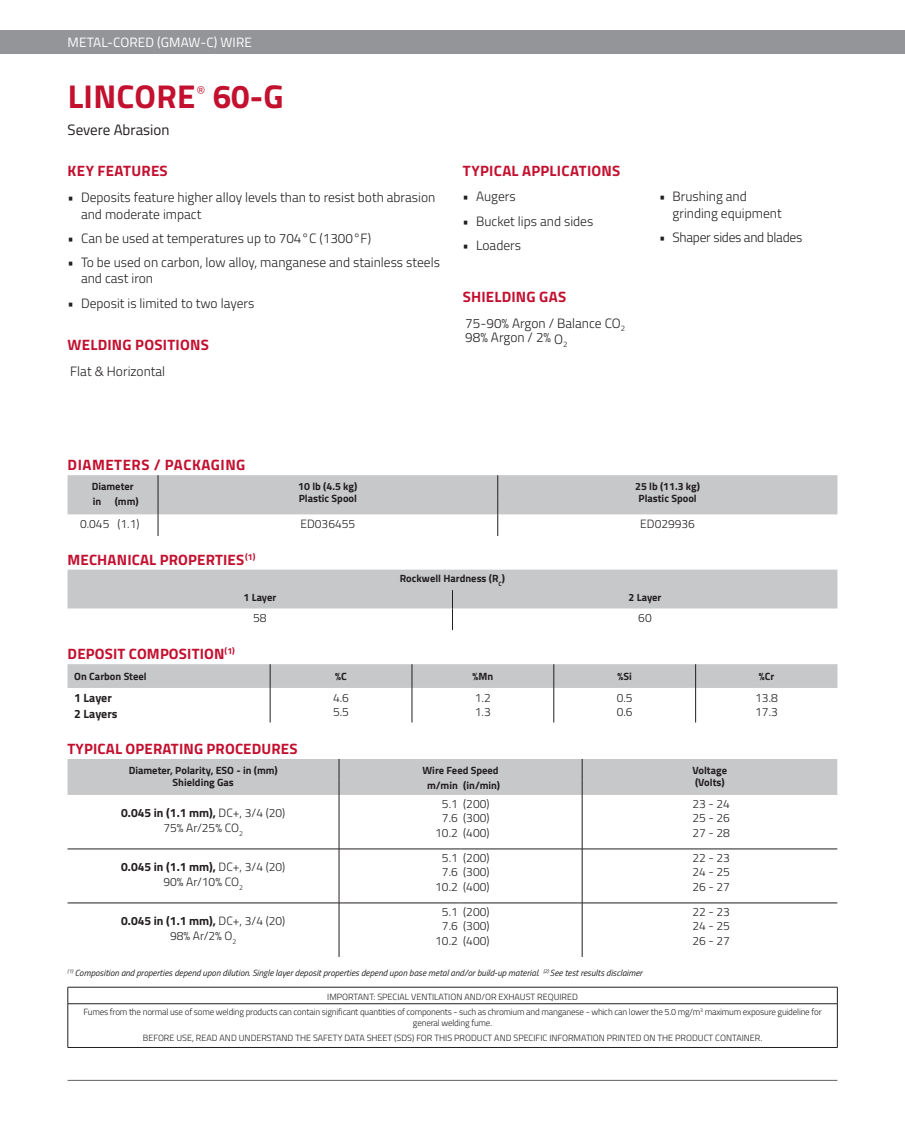
<style>
.page{position:relative;width:905px;height:1134px;background:#fff}
.page>*{position:absolute;margin:0;border:0;box-sizing:border-box;transform-origin:0 0}
.Brand_Name{font:700 33px "Titillium";letter-spacing:.01em;color:#c3102f}
.product_page_headers{font:700 15px "Titillium";letter-spacing:.01em;color:#c3102f}
.product_page_headers-2{font:700 15px "Titillium";letter-spacing:.035em;color:#c3102f}
.t1{font:15px "Titillium";color:#231f20}
.Brand_Name-2{font:300 13.95px "Titillium";color:#c3102f}
.t2{font:300 13.5px/16.2px "Titillium";color:#231f20}
.t3{font:13.5px "Titillium";letter-spacing:.01em;color:#fff}
.t4{font:300 13.5px "Titillium";letter-spacing:-.02em;color:#231f20}
.t5{font:300 12px "Titillium";color:#231f20}
.t6{font:700 12px "Titillium";color:#231f20}
.t7{font:700 10.5px "Titillium";color:#231f20}
.t8{font:300 9px/10.8px "Titillium";letter-spacing:-.02em;color:#231f20;text-align:center}
.t9{font:300 9px "Titillium";color:#231f20}
.t10{font:italic 9px "Titillium";color:#231f20}
.s1{font-weight:300}
</style>
<div class="page">
<hr style="left:68px;top:1080px;width:769px;height:1px;background:#636366">
<div style="left:0;top:30px;width:904px;height:24px;background:#939598"></div>
<svg style="left:68px;top:475px;width:769px;height:61px"></svg>
<div style="left:68px;top:664px;width:769px;height:24px;background:#c7c8ca"></div>
<hr style="left:270px;top:688px;width:1px;height:35px;background:#231f20">
<hr style="left:411px;top:688px;width:1px;height:35px;background:#231f20">
<hr style="left:553px;top:688px;width:1px;height:35px;background:#231f20">
<hr style="left:695px;top:688px;width:1px;height:35px;background:#231f20">
<svg style="left:68px;top:570px;width:769px;height:60px"></svg>
<div style="left:68px;top:759px;width:769px;height:36px;background:#c7c8ca"></div>
<hr style="left:339px;top:795px;width:1px;height:54px;background:#231f20">
<hr style="left:582px;top:795px;width:1px;height:54px;background:#231f20">
<hr style="left:68px;top:849px;width:271px;height:1px;background:#231f20">
<hr style="left:339px;top:849px;width:121px;height:1px;background:#231f20">
<hr style="left:339px;top:849px;width:1px;height:54px;background:#231f20">
<hr style="left:460px;top:849px;width:122px;height:1px;background:#231f20">
<hr style="left:582px;top:849px;width:255px;height:1px;background:#231f20">
<hr style="left:582px;top:849px;width:1px;height:54px;background:#231f20">
<hr style="left:68px;top:903px;width:271px;height:1px;background:#231f20">
<hr style="left:339px;top:903px;width:121px;height:1px;background:#231f20">
<hr style="left:339px;top:903px;width:1px;height:54px;background:#231f20">
<hr style="left:460px;top:903px;width:122px;height:1px;background:#231f20">
<hr style="left:582px;top:903px;width:255px;height:1px;background:#231f20">
<hr style="left:582px;top:903px;width:1px;height:54px;background:#231f20">
<hr style="left:68px;top:987px;width:769px;height:1px;background:#231f20">
<svg style="left:68px;top:987px;width:1px;height:16px"></svg>
<svg style="left:837px;top:987px;width:1px;height:17px"></svg>
<hr style="left:68px;top:1003px;width:769px;height:1px;background:#231f20">
<hr style="left:68px;top:1004px;width:1px;height:43px;background:#231f20">
<hr style="left:837px;top:1004px;width:1px;height:43px;background:#231f20">
<hr style="left:68px;top:1047px;width:769px;height:1px;background:#231f20">
<p class="t3" style="left:68px;top:32px;width:186px">METAL-CORED (GMAW-C) WIRE</p>
<p class="Brand_Name" style="left:68px;top:71px;width:129px">LINCORE</p>
<p class="Brand_Name-2" style="left:196px;top:81px;width:11px">®</p>
<p class="Brand_Name" style="left:213px;top:71px;width:72px">60-G</p>
<p class="t1" style="left:68px;top:119px;width:103px">Severe Abrasion</p>
<p class="product_page_headers" style="left:68px;top:159px;width:102px">KEY FEATURES</p>
<p class="t2" style="left:81px;top:189px;width:356px;text-indent:-14px">• Deposits feature higher alloy levels than to resist both abrasion and moderate impact</p>
<p class="t2" style="left:68px;top:229px;width:305px">• Can be used at temperatures up to 704°C (1300°F)</p>
<p class="t2" style="left:81px;top:254px;width:360px;text-indent:-14px">• To be used on carbon, low alloy, manganese and stainless steels and cast iron</p>
<p class="t2" style="left:68px;top:294px;width:188px">• Deposit is limited to two layers</p>
<p class="product_page_headers" style="left:68px;top:334px;width:143px">WELDING POSITIONS</p>
<p class="t2" style="left:70px;top:363px;width:96px">Flat &amp; Horizontal</p>
<p class="product_page_headers" style="left:462px;top:159px;width:159px">TYPICAL APPLICATIONS</p>
<p class="t2" style="left:462px;top:188px;width:55px">• Augers</p>
<p class="t2" style="left:462px;top:212px;width:132px">• Bucket lips and sides</p>
<p class="t2" style="left:462px;top:237px;width:60px">• Loaders</p>
<p class="product_page_headers" style="left:462px;top:285px;width:105px">SHIELDING GAS</p>
<p class="t2" style="left:465px;top:314px;width:161px">75-90% Argon / Balance CO<sub>2</sub></p>
<p class="t2" style="left:465px;top:329px;width:104px">98% Argon / 2% O<sub>2</sub></p>
<p class="t2" style="left:672px;top:188px;width:111px;text-indent:-14px">• Brushing and grinding equipment</p>
<p class="t4" style="left:659px;top:227px;width:145px">• Shaper sides and blades</p>
<p class="product_page_headers-2" style="left:68px;top:454px;width:179px">DIAMETERS / PACKAGING</p>
<p class="t7" style="left:92px;top:478px;width:44px">Diameter</p>
<p class="t7" style="left:298px;top:478px;width:61px">10 lb (4.5 kg)</p>
<p class="t7" style="left:299px;top:491px;width:60px">Plastic Spool</p>
<p class="t7" style="left:635px;top:478px;width:66px">25 lb (11.3 kg)</p>
<p class="t7" style="left:638px;top:491px;width:60px">Plastic Spool</p>
<p class="t7" style="left:93px;top:493px;width:10px">in</p>
<p class="t7" style="left:115px;top:493px;width:25px">(mm)</p>
<p class="t5" style="left:80px;top:515px;width:31px">0.045</p>
<p class="t5" style="left:117px;top:515px;width:23px">(1.1)</p>
<p class="t5" style="left:300px;top:515px;width:56px">ED036455</p>
<p class="t5" style="left:640px;top:515px;width:56px">ED029936</p>
<p class="product_page_headers" style="left:68px;top:548px;width:189px">MECHANICAL PROPERTIES<sup>(1)</sup></p>
<p class="t7" style="left:400px;top:571px;width:107px">Rockwell Hardness (R<sub>C</sub>)</p>
<p class="t7" style="left:243px;top:589px;width:34px">1 Layer</p>
<p class="t7" style="left:628px;top:589px;width:34px">2 Layer</p>
<p class="t5" style="left:253px;top:609px;width:15px">58</p>
<p class="t5" style="left:638px;top:609px;width:15px">60</p>
<p class="product_page_headers" style="left:68px;top:643px;width:169px">DEPOSIT COMPOSITION<sup>(1)</sup></p>
<p class="t7" style="left:74px;top:668px;width:74px">On Carbon Steel</p>
<p class="t7" style="left:335px;top:668px;width:13px">%C</p>
<p class="t7" style="left:472px;top:668px;width:22px">%Mn</p>
<p class="t7" style="left:617px;top:668px;width:16px">%Si</p>
<p class="t7" style="left:758px;top:668px;width:17px">%Cr</p>
<p class="t6" style="left:74px;top:688px;width:39px">1 Layer</p>
<p class="t6" style="left:74px;top:705px;width:45px">2 Layers</p>
<p class="t5" style="left:333px;top:689px;width:17px">4.6</p>
<p class="t5" style="left:333px;top:703px;width:17px">5.5</p>
<p class="t5" style="left:475px;top:689px;width:17px">1.2</p>
<p class="t5" style="left:475px;top:703px;width:17px">1.3</p>
<p class="t5" style="left:616px;top:689px;width:17px">0.5</p>
<p class="t5" style="left:616px;top:703px;width:17px">0.6</p>
<p class="t5" style="left:755px;top:689px;width:24px">13.8</p>
<p class="t5" style="left:755px;top:703px;width:24px">17.3</p>
<p class="product_page_headers" style="left:68px;top:737px;width:231px">TYPICAL OPERATING PROCEDURES</p>
<p class="t7" style="left:129px;top:762px;width:150px">Diameter, Polarity, ESO - in (mm)</p>
<p class="t7" style="left:172px;top:775px;width:63px">Shielding Gas</p>
<p class="t6" style="left:121px;top:804px;width:165px">0.045 in (1.1 mm), <span class="s1">DC+, 3/4 (20)</span></p>
<p class="t5" style="left:163px;top:819px;width:81px">75% Ar/25% CO<sub>2</sub></p>
<p class="t6" style="left:121px;top:858px;width:165px">0.045 in (1.1 mm), <span class="s1">DC+, 3/4 (20)</span></p>
<p class="t5" style="left:163px;top:873px;width:81px">90% Ar/10% CO<sub>2</sub></p>
<p class="t6" style="left:121px;top:912px;width:165px">0.045 in (1.1 mm), <span class="s1">DC+, 3/4 (20)</span></p>
<p class="t5" style="left:170px;top:927px;width:68px">98% Ar/2% O<sub>2</sub></p>
<p class="t7" style="left:422px;top:762px;width:78px">Wire Feed Speed</p>
<p class="t7" style="left:692px;top:762px;width:36px">Voltage</p>
<p class="t7" style="left:427px;top:777px;width:32px">m/min</p>
<p class="t7" style="left:695px;top:775px;width:31px">(Volts)</p>
<p class="t7" style="left:463px;top:777px;width:38px">(in/min)</p>
<p class="t5" style="left:442px;top:795px;width:49px">5.1 (200)</p>
<p class="t5" style="left:442px;top:809px;width:49px">7.6 (300)</p>
<p class="t5" style="left:435px;top:824px;width:56px">10.2 (400)</p>
<p class="t5" style="left:692px;top:795px;width:39px">23 - 24</p>
<p class="t5" style="left:692px;top:809px;width:39px">25 - 26</p>
<p class="t5" style="left:692px;top:824px;width:39px">27 - 28</p>
<p class="t5" style="left:442px;top:849px;width:49px">5.1 (200)</p>
<p class="t5" style="left:442px;top:863px;width:49px">7.6 (300)</p>
<p class="t5" style="left:435px;top:878px;width:56px">10.2 (400)</p>
<p class="t5" style="left:692px;top:849px;width:39px">22 - 23</p>
<p class="t5" style="left:692px;top:863px;width:39px">24 - 25</p>
<p class="t5" style="left:692px;top:878px;width:39px">26 - 27</p>
<p class="t5" style="left:442px;top:903px;width:49px">5.1 (200)</p>
<p class="t5" style="left:442px;top:917px;width:49px">7.6 (300)</p>
<p class="t5" style="left:435px;top:932px;width:56px">10.2 (400)</p>
<p class="t5" style="left:692px;top:903px;width:39px">22 - 23</p>
<p class="t5" style="left:692px;top:917px;width:39px">24 - 25</p>
<p class="t5" style="left:692px;top:932px;width:39px">26 - 27</p>
<p class="t10" style="left:68px;top:966px;width:576px"><sup>(1)</sup> Composition and properties depend upon dilution. Single layer deposit properties depend upon base metal and/or build-up material. <sup>(2)</sup> See test results disclaimer</p>
<p class="t9" style="left:327px;top:990px;width:252px">IMPORTANT: SPECIAL VENTILATION AND/OR EXHAUST REQUIRED</p>
<p class="t8" style="left:83px;top:1006px;width:739px">Fumes from the normal use of some welding products can contain significant quantities of components - such as chromium and manganese - which can lower the 5.0 mg/m<sup>3</sup> maximum exposure guideline for general welding fume.</p>
<p class="t9" style="left:143px;top:1031px;width:621px">BEFORE USE, READ AND UNDERSTAND THE SAFETY DATA SHEET (SDS) FOR THIS PRODUCT AND SPECIFIC INFORMATION PRINTED ON THE PRODUCT CONTAINER.</p>
</div>
